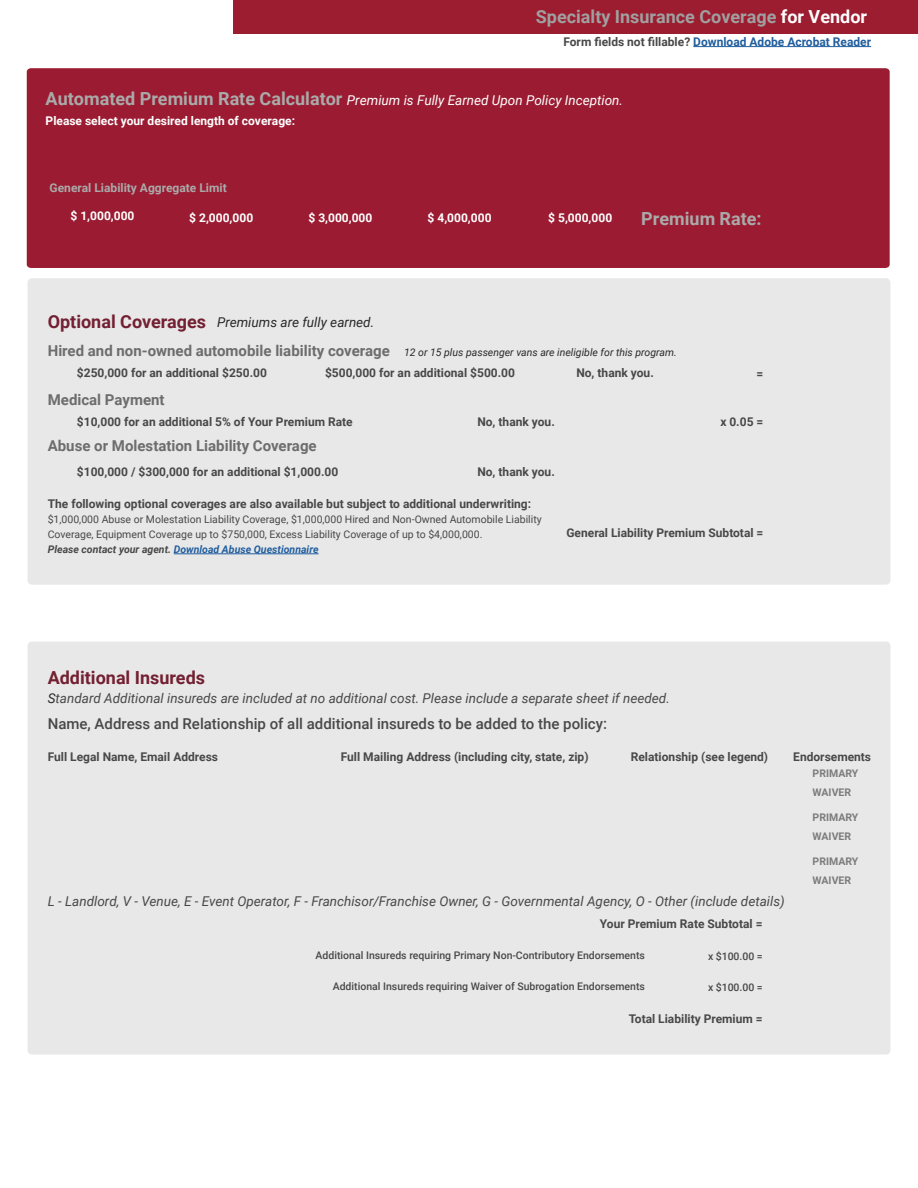
<style>
.page{position:relative;width:918px;height:1188px;background:#fff}
.page>*{position:absolute;margin:0;border:0;box-sizing:border-box;transform-origin:0 0}
.t1{font:700 18px "Roboto";color:#a0a0a0}
.t2{font:700 18px "Roboto";color:#732032}
.t3{font:700 18px "Roboto";color:#aaa}
.t4{font:700 15px "Roboto";color:#6d6d6d}
.t5{font:500 15px "Roboto";color:#484848}
.t6{font:italic 13.5px "Roboto";color:#484848}
.t7{font:italic 13.5px "Roboto";color:#fff}
.t8{font:italic 13.5px "Roboto";color:#292929}
.t9{font:700 12px "Roboto";color:#484848}
.t10{font:700 12px "Roboto";color:#484848}
.t11{font:700 12px "Roboto";color:#fff}
.t12{font:700 12px "Roboto";color:#215e9e}
.t13{font:700 12px "Roboto";color:#aaa}
.t14{font:10.5px/15px "Roboto";color:#484848}
.t15{font:500 10.5px "Roboto";color:#484848}
.t16{font:italic 10.5px "Roboto";color:#292929}
.t17{font:700 10.5px "Roboto";color:#7c7c7c}
.s1{color:#fff}
.s2{color:#484848}
.s3{font-weight:700;font-style:normal;font-size:18px;color:#aaa}
.s4{font-weight:700;font-style:normal;font-size:18px;color:#732032}
.s5{font-style:inherit}
.s6{font-weight:700;font-style:italic}
.s7{font-weight:700;font-style:italic;color:#215e9e}
.s8{color:#292929}
</style>
<div class="page">
<div style="left:27px;top:68px;width:863px;height:200px;background:#9b1c32"></div>
<div style="left:234px;top:0;width:684px;height:33px;background:#9c1c30"></div>
<hr style="left:693px;top:46px;width:178px;height:1px;background:#215e9e">
<div style="left:28px;top:278px;width:862px;height:307px;background:#e8e8e8;border-radius:4px"></div>
<hr style="left:174px;top:554px;width:145px;height:1px;background:#215e9e">
<div style="left:28px;top:642px;width:862px;height:413px;background:#e8e8e8;border-radius:4px"></div>
<h1 class="t1" style="left:536px;top:4px;width:333px">Specialty Insurance Coverage <span class="s1">for</span> <span class="s1">Vendor</span></h1>
<p class="t12" style="left:563px;top:33px;width:309px"><span class="s2">Form fields not fillable?</span> Download Adobe Acrobat Reader</p>
<p class="t7" style="left:46px;top:90px;width:579px"><span class="s3">Automated Premium Rate Calculator</span> Premium is Fully Earned Upon Policy Inception.</p>
<p class="t11" style="left:46px;top:113px;width:251px">Please select your desired length of coverage:</p>
<p class="t13" style="left:50px;top:180px;width:179px">General Liability Aggregate Limit</p>
<p class="t11" style="left:71px;top:208px;width:65px">$ 1,000,000</p>
<p class="t11" style="left:189px;top:209px;width:65px">$ 2,000,000</p>
<p class="t11" style="left:308px;top:209px;width:65px">$ 3,000,000</p>
<p class="t11" style="left:428px;top:209px;width:65px">$ 4,000,000</p>
<p class="t11" style="left:548px;top:209px;width:65px">$ 5,000,000</p>
<h1 class="t3" style="left:641px;top:206px;width:122px">Premium Rate:</h1>
<p class="t8" style="left:48px;top:312px;width:328px"><span class="s4">Optional Coverages</span> Premiums are fully earned.</p>
<p class="t4" style="left:48px;top:340px;width:344px">Hired and non-owned automobile liability coverage</p>
<p class="t9" style="left:77px;top:364px;width:191px">$250,000 for an additional $250.00</p>
<p class="t9" style="left:325px;top:364px;width:191px">$500,000 for an additional $500.00</p>
<p class="t9" style="left:576px;top:364px;width:79px">No, thank you.</p>
<p class="t9" style="left:757px;top:366px;width:8px">=</p>
<p class="t4" style="left:48px;top:389px;width:118px">Medical Payment</p>
<p class="t9" style="left:77px;top:413px;width:277px">$10,000 for an additional 5% of Your Premium Rate</p>
<p class="t9" style="left:477px;top:413px;width:79px">No, thank you.</p>
<p class="t9" style="left:720px;top:413px;width:45px">x 0.05 =</p>
<p class="t16" style="left:404px;top:345px;width:274px">12 or 15 plus passenger vans are ineligible for this program.</p>
<p class="t4" style="left:48px;top:435px;width:270px">Abuse or Molestation Liability Coverage</p>
<p class="t9" style="left:77px;top:464px;width:263px">$100,000 / $300,000 for an additional $<span class="s5">1,000.00</span></p>
<p class="t9" style="left:477px;top:464px;width:79px">No, thank you.</p>
<p class="t9" style="left:48px;top:495px;width:485px">The following optional coverages are also available but subject to additional underwriting:</p>
<p class="t14" style="left:48px;top:511px;width:495px">$1,000,000 Abuse or Molestation Liability Coverage, $1,000,000 Hired and Non-Owned Automobile Liability<br>Coverage, Equipment Coverage up to $750,000, Excess Liability Coverage of up to $4,000,000.<br><span class="s6">Please contact your agent.</span> <span class="s7">Download Abuse Questionnaire</span></p>
<p class="t9" style="left:566px;top:524px;width:198px">General Liability Premium Subtotal =</p>
<h1 class="t2" style="left:48px;top:665px;width:159px">Additional Insureds</h1>
<p class="t6" style="left:48px;top:689px;width:624px"><span class="s8">S</span>tandard Additional insureds are included at no additional cost. Please include a separate sheet if needed.</p>
<p class="t5" style="left:48px;top:713px;width:561px">Name, Address and Relationship of all additional insureds to be added to the policy:</p>
<p class="t10" style="left:48px;top:749px;width:172px">Full Legal Name, Email Address</p>
<p class="t10" style="left:341px;top:749px;width:249px">Full Mailing Address (including city, state, zip)</p>
<p class="t10" style="left:631px;top:749px;width:139px">Relationship (see legend)</p>
<p class="t6" style="left:48px;top:891px;width:739px">L - Landlord, V - Venue, E - Event Operator, F - Franchisor/Franchise Owner, G - Governmental Agency, O - Other (include details)</p>
<p class="t10" style="left:600px;top:916px;width:164px">Your Premium Rate Subtotal =</p>
<p class="t15" style="left:316px;top:948px;width:331px">Additional Insureds requiring Primary Non-Contributory Endorsements</p>
<p class="t15" style="left:708px;top:949px;width:56px">x $100.00 =</p>
<p class="t15" style="left:333px;top:979px;width:314px">Additional Insureds requiring Waiver of Subrogation Endorsements</p>
<p class="t15" style="left:708px;top:980px;width:56px">x $100.00 =</p>
<p class="t10" style="left:629px;top:1010px;width:135px">Total Liability Premium =</p>
<p class="t10" style="left:793px;top:749px;width:79px">Endorsements</p>
<p class="t17" style="left:813px;top:766px;width:47px">PRIMARY</p>
<p class="t17" style="left:813px;top:810px;width:47px">PRIMARY</p>
<p class="t17" style="left:813px;top:854px;width:47px">PRIMARY</p>
<p class="t17" style="left:813px;top:785px;width:40px">WAIVER</p>
<p class="t17" style="left:813px;top:829px;width:40px">WAIVER</p>
<p class="t17" style="left:813px;top:872px;width:40px">WAIVER</p>
</div>
